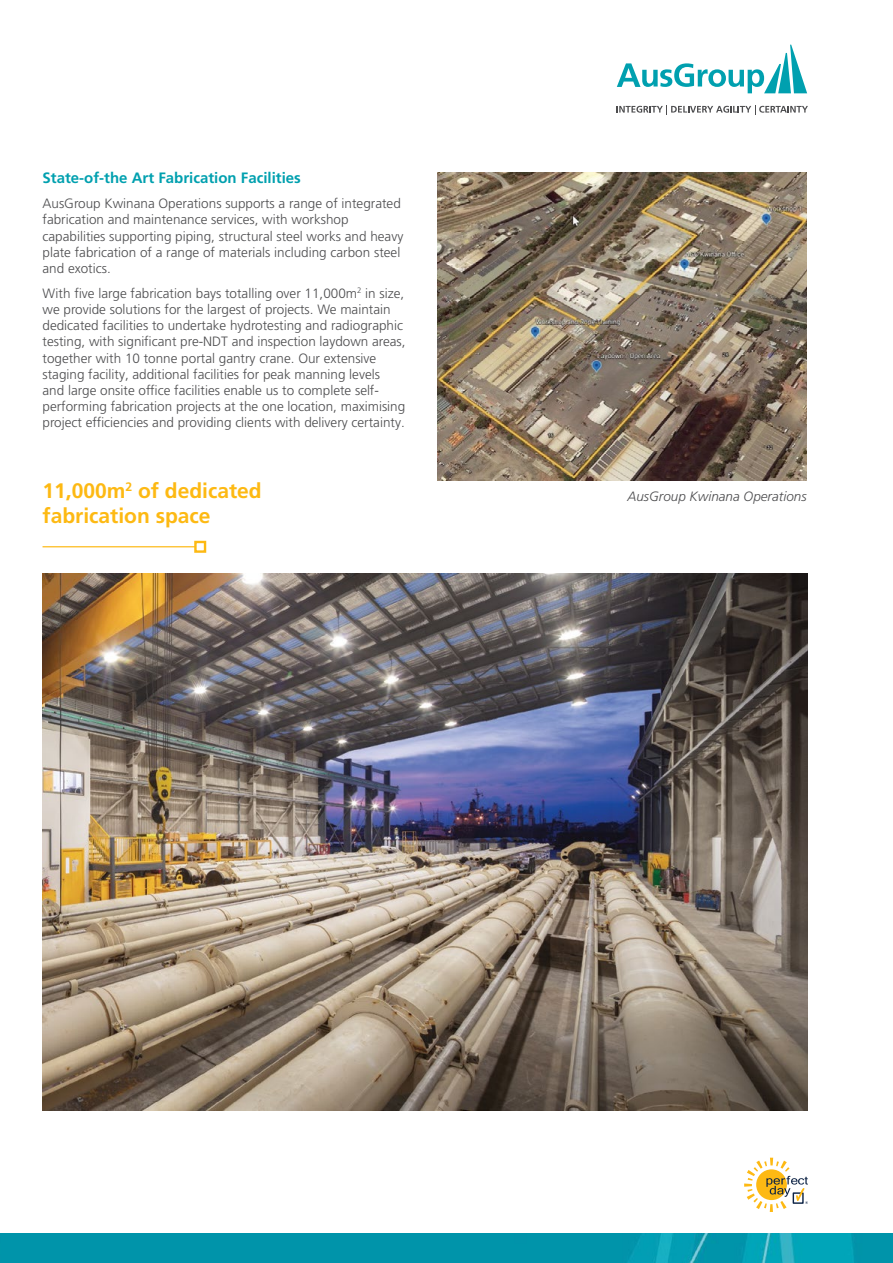
<style>
.page{position:relative;width:893px;height:1263px;background:#fff}
.page>*{position:absolute;margin:0;border:0;box-sizing:border-box;transform-origin:0 0}
.t1{font:700 21px/25.2px "Frutiger LT Pro";color:#fdb913}
.t2{font:700 15px "Frutiger LT Pro";color:#00a0af}
.t3{font:300 13.5px/16.2px "Frutiger LT Pro";color:#4d4d4f}
.t4{font:italic 300 13.5px "Frutiger LT Pro";color:#4d4d4f}
</style>
<div class="page">
<svg style="left:744px;top:1158px;width:64px;height:54px"></svg>
<svg style="left:617px;top:45px;width:190px;height:48px"></svg>
<svg style="left:617px;top:105px;width:191px;height:10px"></svg>
<img style="left:438px;top:172px;width:369px;height:309px">
<hr style="left:43px;top:546px;width:152px;height:1px;background:#fdb913">
<div style="left:194px;top:541px;width:12px;height:12px;border:2px solid #fdb913"></div>
<img style="left:43px;top:573px;width:765px;height:537px">
<img style="left:1px;top:1233px;width:892px;height:30px">
<img style="left:0;top:1233px;width:1px;height:30px">
<p class="t2" style="left:43px;top:169px;width:260px">State-of-the Art Fabrication Facilities</p>
<p class="t3" style="left:43px;top:195px;width:362px">AusGroup Kwinana Operations supports a range of integrated fabrication and maintenance services, with workshop capabilities supporting piping, structural steel works and heavy plate fabrication of a range of materials including carbon steel and exotics.</p>
<p class="t3" style="left:43px;top:285px;width:365px">With five large fabrication bays totalling over 11,000m<sup>2</sup> in size, we provide solutions for the largest of projects. We maintain dedicated facilities to undertake hydrotesting and radiographic testing, with significant pre-NDT and inspection laydown areas, together with 10 tonne portal gantry crane. Our extensive staging facility, additional facilities for peak manning levels<br>and large onsite office facilities enable us to complete self&shy;performing fabrication projects at the one location, maximising project efficiencies and providing clients with delivery certainty.</p>
<h1 class="t1" style="left:43px;top:478px;width:221px">11,000m<sup>2</sup> of dedicated fabrication space</h1>
<p class="t4" style="left:627px;top:489px;width:181px">AusGroup Kwinana Operations</p>
</div>
